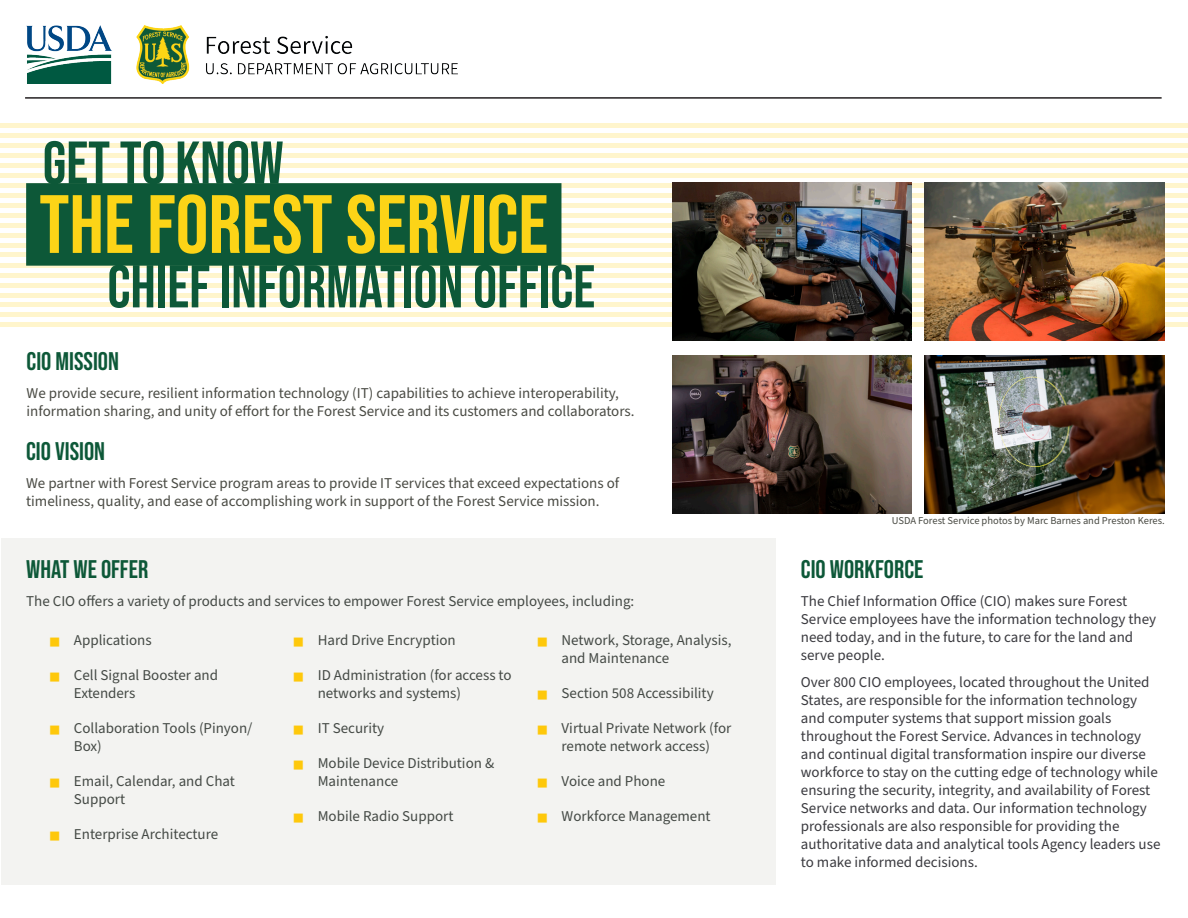
<style>
.page{position:relative;width:1188px;height:918px;background:#fff}
.page>*{position:absolute;margin:0;border:0;box-sizing:border-box;transform-origin:0 0}
.H1__Green_Bebas_Neue_40{font:82.5px "Bebas Neue";color:#fcd417}
.H1__Green_Bebas_Neue_40-2{font:60.3px "Bebas Neue";color:#0d5838}
.H2__Green_Bebas_Neue{font:25.5px "Bebas Neue";color:#0d5838}
.p__Multiple_paragraphs{font:15px/18px "Source Sans Pro";color:#3a3a3f}
.P__Content_gray_Source_Sans_Pro_10{font:15px/18px "Source Sans Pro";color:#444945}
.p{font:15px/18px "Source Sans Pro";color:#494a43}
.t1{font:10.5px "Source Sans Pro";color:#494a43}
.s1{font-size:21px;color:#fec80b}
</style>
<div class="page">
<img style="left:26px;top:26px;width:432px;height:58px">
<hr style="left:25px;top:97px;width:1137px;height:2px;background:#231f20">
<div style="left:1px;top:539px;width:775px;height:346px;background:#f3f3f1"></div>
<div style="left:0;top:123px;width:1188px;height:5px;background:#fff5cc"></div>
<div style="left:0;top:133px;width:1188px;height:5px;background:#fff5cc"></div>
<div style="left:0;top:143px;width:1188px;height:5px;background:#fff5cc"></div>
<div style="left:0;top:153px;width:1188px;height:5px;background:#fff5cc"></div>
<div style="left:0;top:163px;width:1188px;height:5px;background:#fff5cc"></div>
<div style="left:0;top:173px;width:1188px;height:5px;background:#fff5cc"></div>
<div style="left:0;top:183px;width:1188px;height:5px;background:#fff5cc"></div>
<div style="left:0;top:193px;width:1188px;height:5px;background:#fff5cc"></div>
<div style="left:0;top:203px;width:1188px;height:5px;background:#fff5cc"></div>
<div style="left:0;top:213px;width:1188px;height:5px;background:#fff5cc"></div>
<div style="left:0;top:223px;width:1188px;height:5px;background:#fff5cc"></div>
<div style="left:0;top:233px;width:1188px;height:5px;background:#fff5cc"></div>
<div style="left:0;top:243px;width:1188px;height:5px;background:#fff5cc"></div>
<hr style="left:0;top:253px;width:1188px;height:4px;background:#fff5cc">
<div style="left:0;top:263px;width:1188px;height:5px;background:#fff5cc"></div>
<div style="left:0;top:273px;width:1188px;height:5px;background:#fff5cc"></div>
<div style="left:0;top:283px;width:1188px;height:5px;background:#fff5cc"></div>
<hr style="left:0;top:293px;width:1188px;height:4px;background:#fff5cc">
<hr style="left:0;top:303px;width:1188px;height:4px;background:#fff5cc">
<div style="left:0;top:312px;width:1188px;height:5px;background:#fff5cc"></div>
<div style="left:0;top:322px;width:1188px;height:5px;background:#fff5cc"></div>
<div style="left:26px;top:183px;width:535px;height:83px;background:#0d5838"></div>
<img style="left:672px;top:182px;width:240px;height:159px">
<img style="left:925px;top:182px;width:240px;height:159px">
<img style="left:672px;top:355px;width:240px;height:159px">
<img style="left:925px;top:355px;width:240px;height:159px">
<h1 class="H1__Green_Bebas_Neue_40-2" style="left:43px;top:129px;width:242px">GET TO KNOW</h1>
<h1 class="H1__Green_Bebas_Neue_40" style="left:39px;top:178px;width:510px">THE FOREST SERVICE</h1>
<h1 class="H1__Green_Bebas_Neue_40-2" style="left:107px;top:252px;width:489px">CHIEF INFORMATION OFFICE</h1>
<h2 class="H2__Green_Bebas_Neue" style="left:27px;top:346px;width:94px">CIO MISSION</h2>
<p class="p" style="left:27px;top:384px;width:610px">We provide secure, resilient information technology (IT) capabilities to achieve interoperability, information sharing, and unity of effort for the Forest Service and its customers and collaborators.</p>
<h2 class="H2__Green_Bebas_Neue" style="left:26px;top:437px;width:81px">CIO VISION</h2>
<p class="p" style="left:26px;top:475px;width:595px">We partner with Forest Service program areas to provide IT services that exceed expectations of timeliness, quality, and ease of accomplishing work in support of the Forest Service mission.</p>
<h2 class="H2__Green_Bebas_Neue" style="left:26px;top:555px;width:124px">WHAT WE OFFER</h2>
<p class="P__Content_gray_Source_Sans_Pro_10" style="left:26px;top:593px;width:610px">The CIO offers a variety of products and services to empower Forest Service employees, including:</p>
<p class="P__Content_gray_Source_Sans_Pro_10" style="left:48px;top:632px;width:105px"><span class="s1">■</span> Applications</p>
<p class="P__Content_gray_Source_Sans_Pro_10" style="left:74px;top:667px;width:146px;text-indent:-26px"><span class="s1">■</span> Cell Signal Booster and<br>Extenders</p>
<p class="P__Content_gray_Source_Sans_Pro_10" style="left:74px;top:720px;width:180px;text-indent:-26px"><span class="s1">■</span> Collaboration Tools (Pinyon/<br>Box)</p>
<p class="P__Content_gray_Source_Sans_Pro_10" style="left:74px;top:773px;width:163px;text-indent:-26px"><span class="s1">■</span> Email, Calendar, and Chat<br>Support</p>
<p class="P__Content_gray_Source_Sans_Pro_10" style="left:48px;top:826px;width:171px"><span class="s1">■</span> Enterprise Architecture</p>
<p class="P__Content_gray_Source_Sans_Pro_10" style="left:292px;top:632px;width:165px"><span class="s1">■</span> Hard Drive Encryption</p>
<p class="P__Content_gray_Source_Sans_Pro_10" style="left:318px;top:667px;width:195px;text-indent:-26px"><span class="s1">■</span> ID Administration (for access to networks and systems)</p>
<p class="P__Content_gray_Source_Sans_Pro_10" style="left:292px;top:720px;width:93px"><span class="s1">■</span> IT Security</p>
<p class="P__Content_gray_Source_Sans_Pro_10" style="left:318px;top:755px;width:178px;text-indent:-26px"><span class="s1">■</span> Mobile Device Distribution &amp;<br>Maintenance</p>
<p class="P__Content_gray_Source_Sans_Pro_10" style="left:292px;top:808px;width:163px"><span class="s1">■</span> Mobile Radio Support</p>
<p class="P__Content_gray_Source_Sans_Pro_10" style="left:562px;top:632px;width:171px;text-indent:-26px"><span class="s1">■</span> Network, Storage, Analysis, and Maintenance</p>
<p class="P__Content_gray_Source_Sans_Pro_10" style="left:536px;top:685px;width:179px"><span class="s1">■</span> Section 508 Accessibility</p>
<p class="P__Content_gray_Source_Sans_Pro_10" style="left:536px;top:720px;width:197px;text-align:center"><span class="s1">■</span> Virtual Private Network (for remote network access)</p>
<p class="P__Content_gray_Source_Sans_Pro_10" style="left:536px;top:773px;width:131px"><span class="s1">■</span> Voice and Phone</p>
<p class="P__Content_gray_Source_Sans_Pro_10" style="left:536px;top:808px;width:176px"><span class="s1">■</span> Workforce Management</p>
<p class="t1" style="left:892px;top:514px;width:275px">USDA Forest Service photos by Marc Barnes and Preston Keres.</p>
<h2 class="H2__Green_Bebas_Neue" style="left:801px;top:555px;width:124px">CIO WORKFORCE</h2>
<p class="p__Multiple_paragraphs" style="left:801px;top:593px;width:357px">The Chief Information Office (CIO) makes sure Forest Service employees have the information technology they need today, and in the future, to care for the land and serve people.</p>
<p class="p__Multiple_paragraphs" style="left:801px;top:673px;width:361px">Over 800 CIO employees, located throughout the United States, are responsible for the information technology and computer systems that support mission goals throughout the Forest Service. Advances in technology and continual digital transformation inspire our diverse workforce to stay on the cutting edge of technology while ensuring the security, integrity, and availability of Forest Service networks and data. Our information technology professionals are also responsible for providing the authoritative data and analytical tools Agency leaders use to make informed decisions.</p>
</div>
